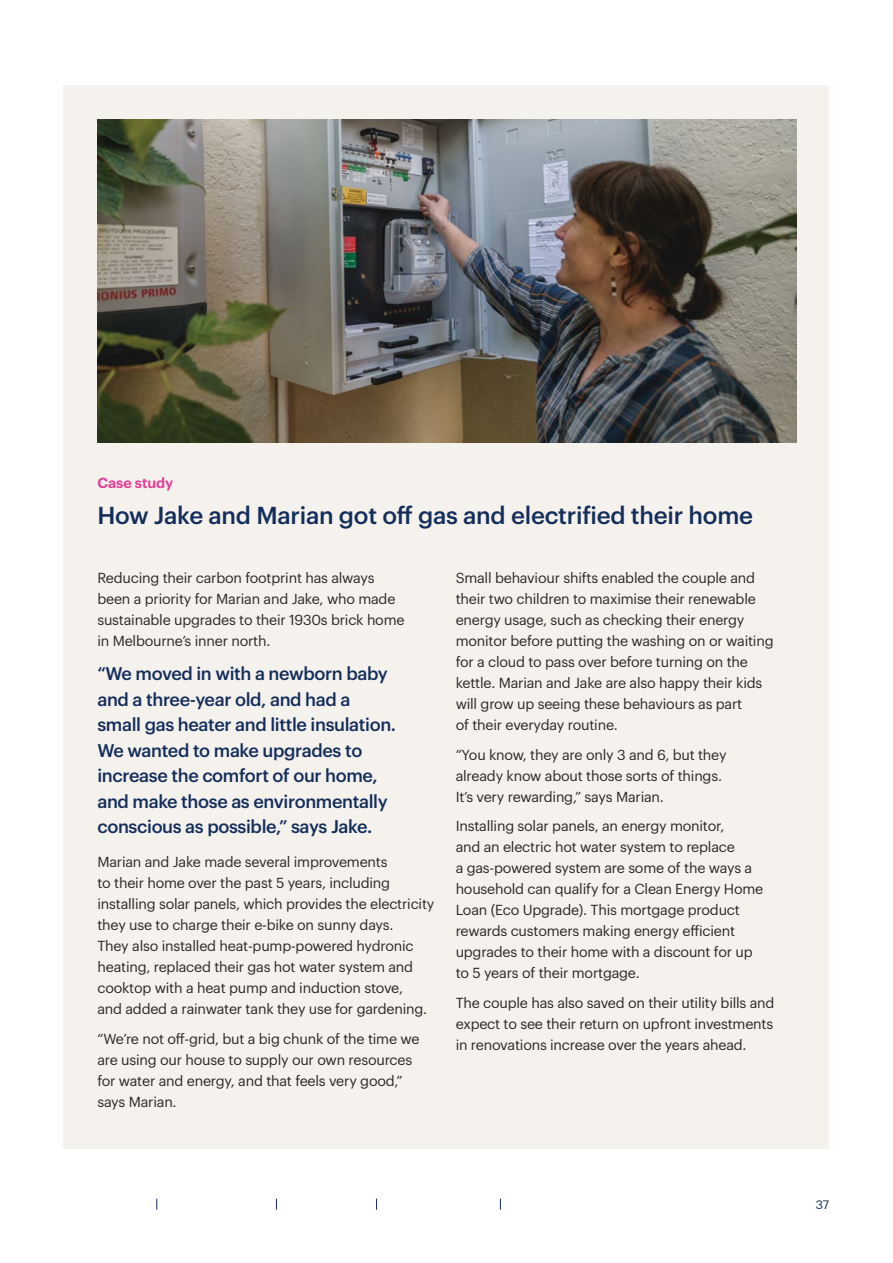
<style>
.page{position:relative;width:893px;height:1263px;background:#fff}
.page>*{position:absolute;margin:0;border:0;box-sizing:border-box;transform-origin:0 0}
.t1{font:500 24px "Graphik";letter-spacing:-.01em;color:#132e5b}
.t2{font:500 18px/25.5px "Graphik";letter-spacing:-.02em;color:#132e5b}
.t3{font:14.25px/21px "Graphik";letter-spacing:-.015em;color:#292829}
.t4{font:600 14.25px "Graphik";color:#e43d96}
.t5{font:12px "Graphik";color:#132e5b}
</style>
<div class="page">
<div style="left:64px;top:85px;width:765px;height:1063px;background:#f5f1ed"></div>
<img style="left:98px;top:120px;width:699px;height:322px">
<p class="t4" style="left:97px;top:472px;width:77px">Case study</p>
<h1 class="t1" style="left:97px;top:497px;width:657px">How Jake and Marian got off gas and electrified their home</h1>
<p class="t3" style="left:97px;top:566px;width:309px">Reducing their carbon footprint has always been a priority for Marian and Jake, who made sustainable upgrades to their 1930s brick home in Melbourne’s inner north.</p>
<p class="t2" style="left:97px;top:659px;width:300px">“We moved in with a newborn baby and a three-year old, and had a small gas heater and little insulation.<br>We wanted to make upgrades to increase the comfort of our home, and make those as environmentally conscious as possible,” says Jake.</p>
<p class="t3" style="left:97px;top:850px;width:338px">Marian and Jake made several improvements<br>to their home over the past 5 years, including installing solar panels, which provides the electricity they use to charge their e-bike on sunny days.<br>They also installed heat-pump-powered hydronic heating, replaced their gas hot water system and cooktop with a heat pump and induction stove,<br>and added a rainwater tank they use for gardening.</p>
<p class="t3" style="left:97px;top:1027px;width:324px">“We’re not off-grid, but a big chunk of the time we are using our house to supply our own resources for water and energy, and that feels very good,” says Marian.</p>
<p class="t3" style="left:456px;top:566px;width:319px">Small behaviour shifts enabled the couple and their two children to maximise their renewable energy usage, such as checking their energy monitor before putting the washing on or waiting for a cloud to pass over before turning on the kettle. Marian and Jake are also happy their kids will grow up seeing these behaviours as part<br>of their everyday routine.</p>
<p class="t3" style="left:456px;top:743px;width:272px">“You know, they are only 3 and 6, but they already know about those sorts of things.<br>It’s very rewarding,” says Marian.</p>
<p class="t3" style="left:456px;top:814px;width:309px">Installing solar panels, an energy monitor,<br>and an electric hot water system to replace<br>a gas-powered system are some of the ways a household can qualify for a Clean Energy Home Loan (Eco Upgrade). This mortgage product rewards customers making energy efficient upgrades to their home with a discount for up to 5 years of their mortgage.</p>
<p class="t3" style="left:456px;top:991px;width:320px;text-align:justify">The couple has also saved on their utility bills and expect to see their return on upfront investments in renovations increase over the years ahead.</p>
<p class="t5" style="left:816px;top:1195px;width:15px">37</p>
</div>
